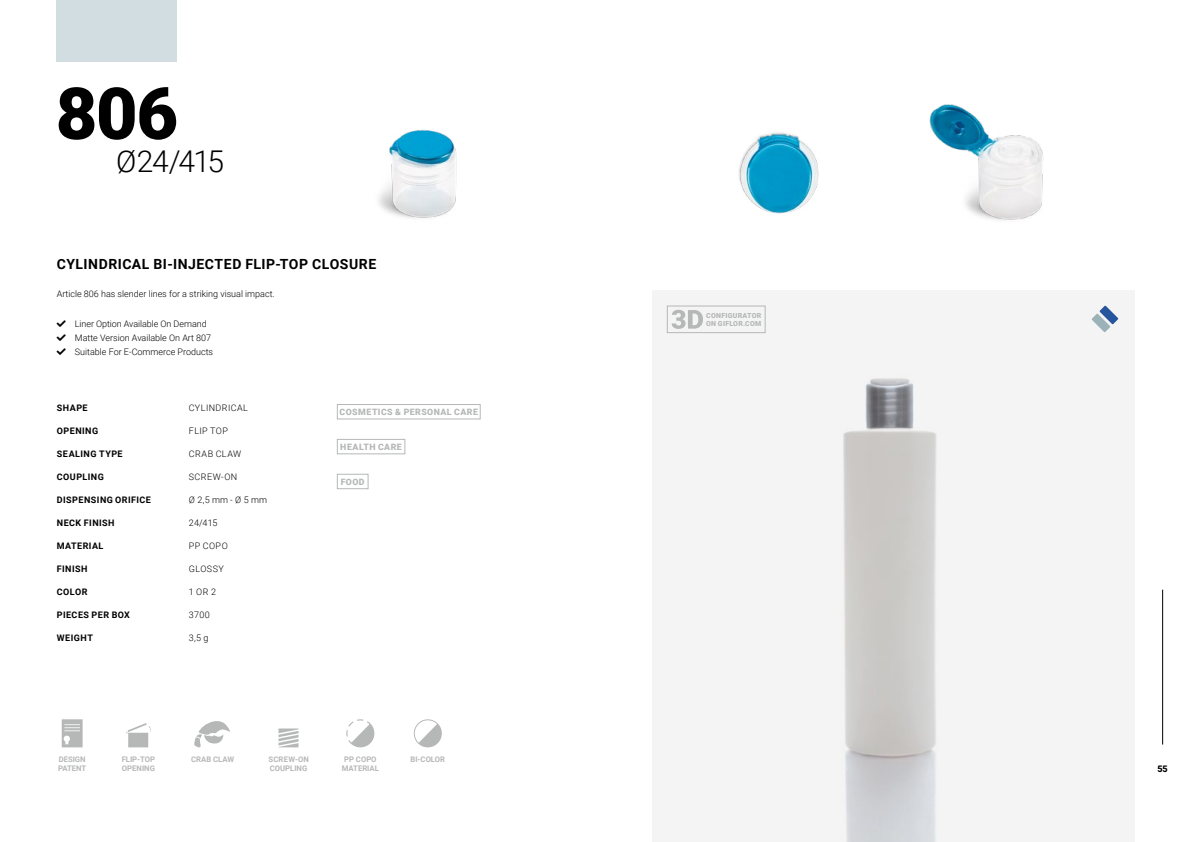
<style>
.page{position:relative;width:1191px;height:842px;background:#fff}
.page>*{position:absolute;margin:0;border:0;box-sizing:border-box;transform-origin:0 0}
.t1{font:900 72px "Roboto";color:#000}
.t2{font:300 30px "Roboto";letter-spacing:-.045em;color:#000}
.t3{font:700 14px "Roboto";letter-spacing:.035em;color:#000}
.t4{font:300 9px "Roboto";color:#000}
.t5{font:700 9px "Roboto";letter-spacing:.055em;color:#000}
.t6{font:300 9px "Roboto";letter-spacing:.045em;color:#000}
.t7{font:300 9px "Roboto";letter-spacing:.05em;color:#000}
.t8{font:900 9px "Roboto";color:#000}
.t9{font:900 8.8px "Roboto";letter-spacing:.05em;color:#b6b7b7}
.t10{font:700 7.7px/9.2px "Roboto";color:#b6b7b7}
.t11{font:900 7px/8.4px "Roboto";letter-spacing:.035em;color:#b6b7b7}
</style>
<div class="page">
<div style="left:652px;top:291px;width:482px;height:551px;background:#f4f4f4"></div>
<hr style="left:1162px;top:590px;width:1px;height:154px;background:#000">
<img style="left:929px;top:104px;width:114px;height:117px">
<img style="left:378px;top:130px;width:79px;height:89px">
<img style="left:739px;top:132px;width:80px;height:82px">
<div style="left:57px;top:0;width:120px;height:62px;background:#d1dde0"></div>
<svg style="left:1091px;top:306px;width:27px;height:26px"></svg>
<div style="left:337px;top:474px;width:31px;height:15px;border:1px solid #b6b7b7"></div>
<div style="left:337px;top:404px;width:143px;height:15px;border:1px solid #b6b7b7"></div>
<div style="left:337px;top:439px;width:68px;height:15px;border:1px solid #b6b7b7"></div>
<svg style="left:62px;top:719px;width:21px;height:28px"></svg>
<svg style="left:346px;top:719px;width:28px;height:28px"></svg>
<svg style="left:278px;top:728px;width:20px;height:19px"></svg>
<svg style="left:414px;top:719px;width:28px;height:28px"></svg>
<svg style="left:194px;top:721px;width:36px;height:27px"></svg>
<div style="left:128px;top:733px;width:20px;height:14px;background:#b6b7b7"></div>
<svg style="left:126px;top:723px;width:25px;height:11px"></svg>
<img style="left:843px;top:378px;width:93px;height:464px">
<div style="left:667px;top:306px;width:98px;height:27px;border:1px solid #b6b7b7"></div>
<svg style="left:671px;top:310px;width:32px;height:19px"></svg>
<h1 class="t1" style="left:56px;top:63px;width:124px">806</h1>
<h2 class="t2" style="left:116px;top:140px;width:109px">Ø24/415</h2>
<h3 class="t3" style="left:57px;top:255px;width:321px">CYLINDRICAL BI-INJECTED FLIP-TOP CLOSURE</h3>
<p class="t4" style="left:57px;top:288px;width:219px">Article 806 has slender lines for a striking visual impact.</p>
<p class="t4" style="left:57px;top:317px;width:151px">★ Liner Option Available On Demand</p>
<p class="t4" style="left:57px;top:331px;width:156px">★ Matte Version Available On Art 807</p>
<p class="t4" style="left:57px;top:345px;width:158px">★ Suitable For E-Commerce Products</p>
<p class="t5" style="left:57px;top:401px;width:32px">SHAPE</p>
<p class="t5" style="left:57px;top:424px;width:43px">OPENING</p>
<p class="t5" style="left:57px;top:447px;width:67px">SEALING TYPE</p>
<p class="t5" style="left:57px;top:470px;width:48px">COUPLING</p>
<p class="t5" style="left:57px;top:493px;width:96px">DISPENSING ORIFICE</p>
<p class="t5" style="left:57px;top:516px;width:59px">NECK FINISH</p>
<p class="t5" style="left:57px;top:539px;width:48px">MATERIAL</p>
<p class="t5" style="left:57px;top:562px;width:32px">FINISH</p>
<p class="t5" style="left:57px;top:585px;width:32px">COLOR</p>
<p class="t5" style="left:57px;top:608px;width:75px">PIECES PER BOX</p>
<p class="t5" style="left:57px;top:631px;width:38px">WEIGHT</p>
<p class="t6" style="left:189px;top:401px;width:61px">CYLINDRICAL</p>
<p class="t4" style="left:189px;top:424px;width:41px">FLIP TOP</p>
<p class="t7" style="left:189px;top:447px;width:54px">CRAB CLAW</p>
<p class="t4" style="left:189px;top:470px;width:50px">SCREW-ON</p>
<p class="t4" style="left:189px;top:493px;width:80px">Ø 2,5 mm - Ø 5 mm</p>
<p class="t4" style="left:189px;top:517px;width:30px">24/415</p>
<p class="t4" style="left:189px;top:540px;width:40px">PP COPO</p>
<p class="t4" style="left:189px;top:563px;width:37px">GLOSSY</p>
<p class="t4" style="left:189px;top:586px;width:29px">1 OR 2</p>
<p class="t4" style="left:189px;top:609px;width:23px">3700</p>
<p class="t4" style="left:189px;top:632px;width:21px">3,5 g</p>
<p class="t9" style="left:339px;top:406px;width:140px">COSMETICS &amp; PERSONAL CARE</p>
<p class="t9" style="left:340px;top:441px;width:63px">HEALTH CARE</p>
<p class="t9" style="left:341px;top:475px;width:25px">FOOD</p>
<p class="t10" style="left:58px;top:754px;width:30px">DESIGN<br>PATENT</p>
<p class="t10" style="left:342px;top:754px;width:39px;text-align:center">PP COPO<br>MATERIAL</p>
<p class="t10" style="left:122px;top:754px;width:35px">FLIP-TOP</p>
<p class="t10" style="left:191px;top:754px;width:45px">CRAB CLAW</p>
<p class="t10" style="left:410px;top:754px;width:36px">BI-COLOR</p>
<p class="t10" style="left:122px;top:763px;width:34px">OPENING</p>
<p class="t10" style="left:268px;top:754px;width:42px">SCREW-ON<br>COUPLING</p>
<p class="t11" style="left:706px;top:311px;width:57px">CONFIGURATOR<br>ON GIFLOR.COM</p>
<p class="t8" style="left:1157px;top:762px;width:12px">55</p>
</div>
